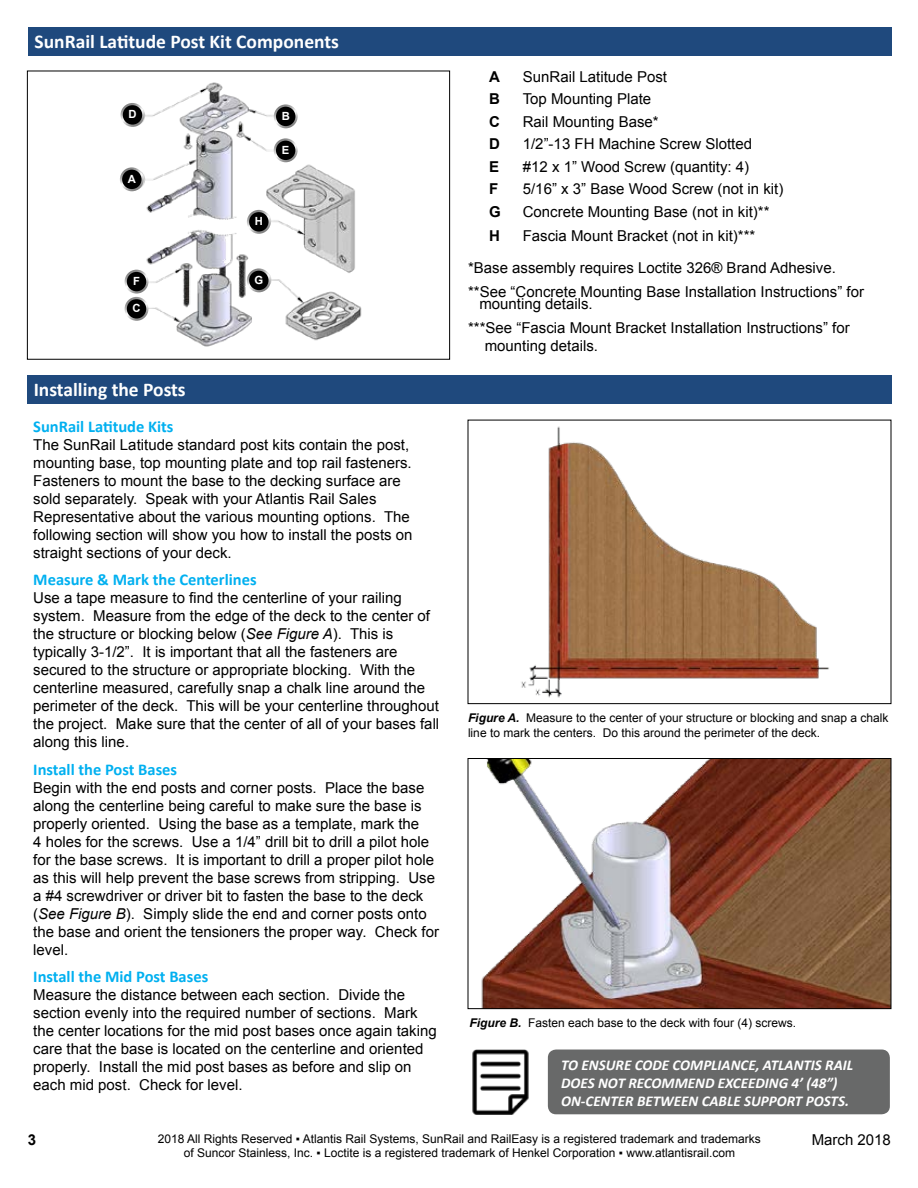
<style>
.page{position:relative;width:918px;height:1188px;background:#fff}
.page>*{position:absolute;margin:0;border:0;box-sizing:border-box;transform-origin:0 0}
.t1{font:700 19.5px "Calibri";color:#fff}
.t2{font:700 16.5px "Calibri";color:#00b0f0}
.t3{font:15px/18px "Arial";color:#000}
.t4{font:italic 700 15px/18px "Calibri";color:#fff}
.t5{font:700 15px "Arial";color:#000}
.t6{font:12px/14.4px "Arial";color:#000}
.t7{font:700 11.25px "Arial";color:#fff}
.s1{font-style:italic}
.s2{font-weight:700;font-style:italic}
</style>
<div class="page">
<div style="left:28px;top:27px;width:864px;height:29px;background:#1f497d"></div>
<img style="left:146px;top:82px;width:216px;height:265px">
<div style="left:27px;top:71px;width:423px;height:289px;border:1px solid #000"></div>
<div style="left:240px;top:261px;width:38px;height:38px;background:#fff;opacity:.75"></div>
<div style="left:246px;top:266px;width:27px;height:27px;background:#000;opacity:.5"></div>
<div style="left:118px;top:290px;width:37px;height:38px;background:#fff"></div>
<div style="left:124px;top:295px;width:27px;height:27px;background:#000;opacity:.5"></div>
<div style="left:118px;top:263px;width:37px;height:37px;background:#fff"></div>
<div style="left:124px;top:267px;width:27px;height:27px;background:#000;opacity:.5"></div>
<div style="left:240px;top:203px;width:38px;height:38px;background:#fff"></div>
<div style="left:246px;top:208px;width:27px;height:27px;background:#000;opacity:.5"></div>
<div style="left:113px;top:160px;width:38px;height:38px;background:#fff"></div>
<div style="left:119px;top:165px;width:27px;height:27px;background:#000;opacity:.5"></div>
<div style="left:113px;top:96px;width:38px;height:38px;background:#fff"></div>
<div style="left:120px;top:101px;width:27px;height:27px;background:#000;opacity:.5"></div>
<div style="left:267px;top:131px;width:37px;height:38px;background:#fff"></div>
<div style="left:273px;top:136px;width:27px;height:27px;background:#000;opacity:.5"></div>
<div style="left:267px;top:97px;width:38px;height:38px;background:#fff"></div>
<div style="left:273px;top:102px;width:27px;height:27px;background:#000;opacity:.5"></div>
<img style="left:521px;top:426px;width:308px;height:272px">
<div style="left:468px;top:420px;width:423px;height:284px;border:1px solid #000"></div>
<div style="left:27px;top:375px;width:865px;height:29px;background:#1f497d"></div>
<img style="left:481px;top:760px;width:408px;height:247px">
<div style="left:468px;top:758px;width:423px;height:251px;border:1px solid #000"></div>
<div style="left:548px;top:1050px;width:342px;height:64px;background:#686969;border-radius:8px"></div>
<img style="left:472px;top:1050px;width:57px;height:64px">
<h1 class="t1" style="left:35px;top:29px;width:306px">SunRail Latitude Post Kit Components</h1>
<p class="t7" style="left:128px;top:107px;width:10px">D</p>
<p class="t7" style="left:128px;top:171px;width:10px">A</p>
<p class="t7" style="left:133px;top:273px;width:8px">F</p>
<p class="t7" style="left:132px;top:301px;width:10px">C</p>
<h1 class="t1" style="left:34px;top:377px;width:154px">Installing the Posts</h1>
<p class="t7" style="left:282px;top:108px;width:10px">B</p>
<p class="t7" style="left:282px;top:142px;width:9px">E</p>
<p class="t7" style="left:255px;top:214px;width:10px">H</p>
<p class="t7" style="left:254px;top:272px;width:10px">G</p>
<p class="t2" style="left:33px;top:416px;width:142px">SunRail Latitude Kits</p>
<p class="t3" style="left:33px;top:436px;width:381px">The SunRail Latitude standard post kits contain the post, mounting base, top mounting plate and top rail fasteners.<br>Fasteners to mount the base to the decking surface are sold separately. Speak with your Atlantis Rail Sales Representative about the various mounting options. The following section will show you how to install the posts on straight sections of your deck.</p>
<p class="t2" style="left:33px;top:569px;width:225px">Measure &amp; Mark the Centerlines</p>
<p class="t3" style="left:33px;top:589px;width:408px">Use a tape measure to find the centerline of your railing system. Measure from the edge of the deck to the center of the structure or blocking below (<span class="s1">See Figure A</span>). This is typically 3-1/2”. It is important that all the fasteners are secured to the structure or appropriate blocking. With the centerline measured, carefully snap a chalk line around the perimeter of the deck. This will be your centerline throughout the project. Make sure that the center of all of your bases fall along this line.</p>
<p class="t2" style="left:33px;top:759px;width:145px">Install the Post Bases</p>
<p class="t3" style="left:33px;top:779px;width:407px">Begin with the end posts and corner posts. Place the base along the centerline being careful to make sure the base is properly oriented. Using the base as a template, mark the<br>4 holes for the screws. Use a 1/4” drill bit to drill a pilot hole for the base screws. It is important to drill a proper pilot hole as this will help prevent the base screws from stripping. Use a #4 screwdriver or driver bit to fasten the base to the deck (<span class="s1">See Figure B</span>). Simply slide the end and corner posts onto the base and orient the tensioners the proper way. Check for level.</p>
<p class="t2" style="left:33px;top:966px;width:176px">Install the Mid Post Bases</p>
<p class="t3" style="left:33px;top:986px;width:405px">Measure the distance between each section. Divide the section evenly into the required number of sections. Mark the center locations for the mid post bases once again taking care that the base is located on the centerline and oriented properly. Install the mid post bases as before and slip on each mid post. Check for level.</p>
<p class="t5" style="left:489px;top:66px;width:12px">A</p>
<p class="t3" style="left:523px;top:67px;width:146px">SunRail Latitude Post</p>
<p class="t5" style="left:489px;top:89px;width:12px">B</p>
<p class="t3" style="left:523px;top:90px;width:130px">Top Mounting Plate</p>
<p class="t5" style="left:489px;top:111px;width:12px">C</p>
<p class="t3" style="left:523px;top:112px;width:137px">Rail Mounting Base*</p>
<p class="t5" style="left:489px;top:134px;width:12px">D</p>
<p class="t3" style="left:523px;top:135px;width:231px">1/2”-13 FH Machine Screw Slotted</p>
<p class="t5" style="left:489px;top:156px;width:12px">E</p>
<p class="t3" style="left:523px;top:157px;width:228px">#12 x 1” Wood Screw (quantity: 4)</p>
<p class="t5" style="left:489px;top:179px;width:11px">F</p>
<p class="t3" style="left:523px;top:180px;width:262px">5/16” x 3” Base Wood Screw (not in kit)</p>
<p class="t5" style="left:489px;top:201px;width:13px">G</p>
<p class="t3" style="left:523px;top:202px;width:248px">Concrete Mounting Base (not in kit)**</p>
<p class="t5" style="left:489px;top:225px;width:12px">H</p>
<p class="t3" style="left:523px;top:226px;width:234px">Fascia Mount Bracket (not in kit)***</p>
<p class="t3" style="left:468px;top:256px;width:397px;line-height:24px">*Base assembly requires Loctite 326® Brand Adhesive. **See “Concrete Mounting Base Installation Instructions” for</p>
<p class="t3" style="left:468px;top:292px;width:383px;line-height:24px;text-indent:11px">mounting details.<br>***See “Fascia Mount Bracket Installation Instructions” for</p>
<p class="t3" style="left:485px;top:337px;width:115px">mounting details.</p>
<p class="t6" style="left:468px;top:711px;width:422px"><span class="s2">Figure A.</span> Measure to the center of your structure or blocking and snap a chalk line to mark the centers. Do this around the perimeter of the deck.</p>
<p class="t6" style="left:470px;top:1016px;width:328px"><span class="s2">Figure B.</span> Fasten each base to the deck with four (4) screws.</p>
<p class="t4" style="left:561px;top:1056px;width:294px">TO ENSURE CODE COMPLIANCE, ATLANTIS RAIL<br>DOES NOT RECOMMEND EXCEEDING 4’ (48”)<br>ON-CENTER BETWEEN CABLE SUPPORT POSTS.</p>
<p class="t6" style="left:158px;top:1132px;width:605px;text-align:center">2018 All Rights Reserved ▪ Atlantis Rail Systems, SunRail and RailEasy is a registered trademark and trademarks of Suncor Stainless, Inc. ▪ Loctite is a registered trademark of Henkel Corporation ▪ www.atlantisrail.com</p>
<p class="t5" style="left:28px;top:1130px;width:10px">3</p>
<p class="t3" style="left:812px;top:1131px;width:81px">March 2018</p>
</div>
